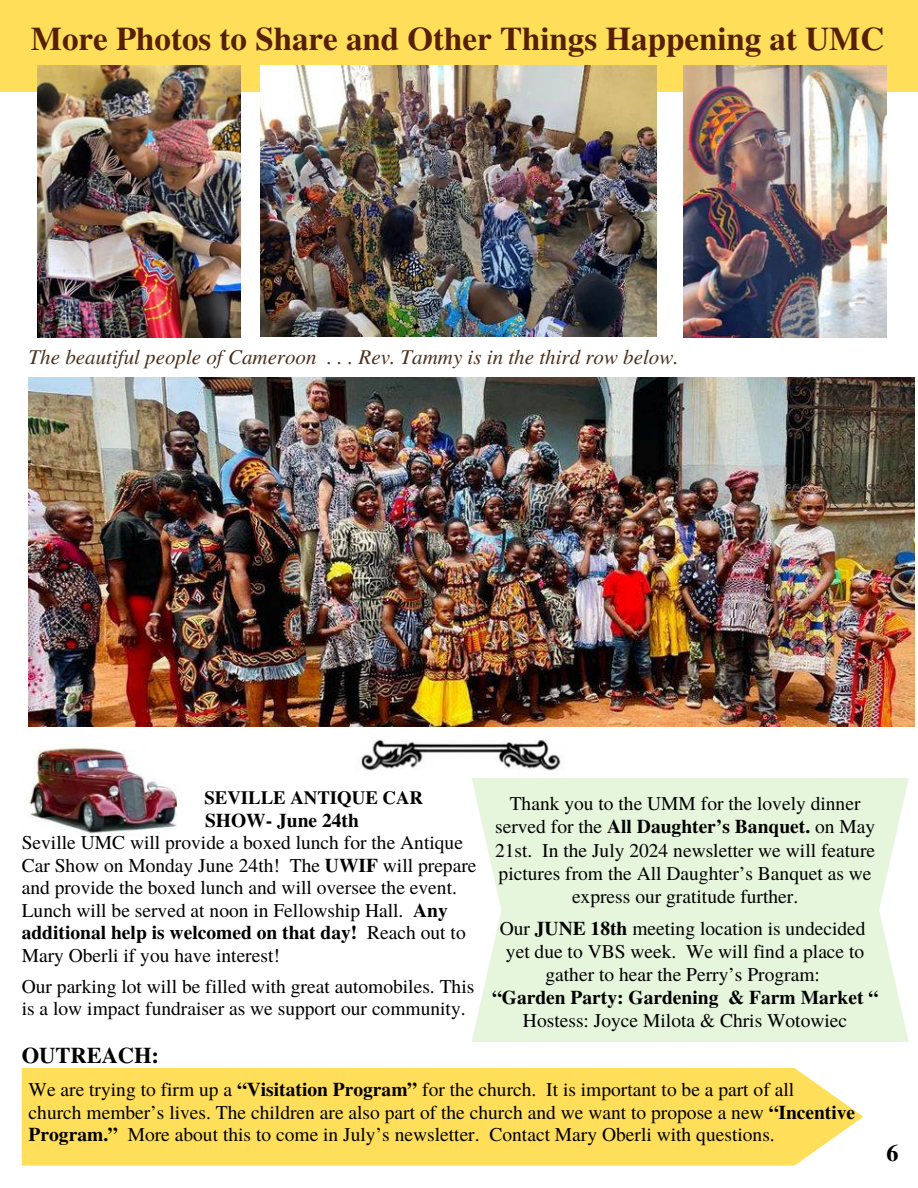
<style>
.page{position:relative;width:918px;height:1188px;background:#fff}
.page>*{position:absolute;margin:0;border:0;box-sizing:border-box;transform-origin:0 0}
.t1{font:700 33px "Te X Gyre Termes";color:#571f04}
.t2{font:700 24px "Te X Gyre Termes";color:#000}
.t3{font:700 22.5px "Te X Gyre Termes";color:#000}
.t4{font:italic 21px "Te X Gyre Termes";color:#4b301b}
.t5{font:19.5px/22.5px "Te X Gyre Termes";color:#000}
.t6{font:700 19.5px "Te X Gyre Termes";color:#000}
.t7{font:700 18.75px "Te X Gyre Termes";color:#000}
.s1{font-weight:700}
</style>
<div class="page">
<div style="left:0;top:0;width:918px;height:92px;background:#ffde59"></div>
<img style="left:38px;top:66px;width:202px;height:271px">
<img style="left:261px;top:66px;width:396px;height:271px">
<img style="left:683px;top:66px;width:204px;height:271px">
<img style="left:29px;top:378px;width:885px;height:348px">
<div style="left:472px;top:778px;width:437px;height:264px;background:#e6f6dc"></div>
<img style="left:359px;top:739px;width:202px;height:32px">
<img style="left:28px;top:746px;width:149px;height:88px">
<div style="left:22px;top:1068px;width:841px;height:98px;background:#ffde59"></div>
<h3 class="t1" style="left:31px;top:13px;width:855px">More Photos to Share and Other Things Happening at UMC</h3>
<p class="t4" style="left:29px;top:341px;width:652px">The beautiful people of Cameroon . . . Rev. Tammy is in the third row below.</p>
<p class="t7" style="left:204px;top:783px;width:220px">SEVILLE ANTIQUE CAR</p>
<p class="t6" style="left:205px;top:805px;width:155px">SHOW- June 24th</p>
<p class="t5" style="left:22px;top:830px;width:456px">Seville UMC will provide a boxed lunch for the Antique Car Show on Monday June 24th! The <span class="s1">UWIF</span> will prepare and provide the boxed lunch and will oversee the event.<br>Lunch will be served at noon in Fellowship Hall. <span class="s1">Any additional help is welcomed on that day!</span> Reach out to Mary Oberli if you have interest!</p>
<p class="t5" style="left:22px;top:974px;width:454px">Our parking lot will be filled with great automobiles. This is a low impact fundraiser as we support our community.</p>
<p class="t5" style="left:495px;top:791px;width:382px;line-height:23.1px;text-align:center">Thank you to the UMM for the lovely dinner served for the <span class="s1">All Daughter’s Banquet.</span> on May 21st. In the July 2024 newsletter we will feature pictures from the All Daughter’s Banquet as we express our gratitude further.</p>
<p class="t5" style="left:500px;top:916px;width:368px">Our <span class="s1">JUNE 18th</span> meeting location is undecided</p>
<p class="t5" style="left:506px;top:939px;width:360px;line-height:23.1px;text-align:center">yet due to VBS week. We will find a place to gather to hear the Perry’s Program:</p>
<p class="t6" style="left:492px;top:982px;width:388px">“Garden Party: Gardening &amp; Farm Market “</p>
<p class="t5" style="left:523px;top:1008px;width:326px">Hostess: Joyce Milota &amp; Chris Wotowiec</p>
<h2 class="t3" style="left:22px;top:1038px;width:139px">OUTREACH:</h2>
<p class="t5" style="left:29px;top:1077px;width:767px">We are trying to firm up a <span class="s1">“Visitation Program”</span> for the church. It is important to be a part of all</p>
<p class="t5" style="left:29px;top:1100px;width:828px">church member’s lives. The children are also part of the church and we want to propose a new <span class="s1">“Incentive<br>Program.”</span> More about this to come in July’s newsletter. Contact Mary Oberli with questions.</p>
<p class="t2" style="left:886px;top:1134px;width:13px">6</p>
</div>
